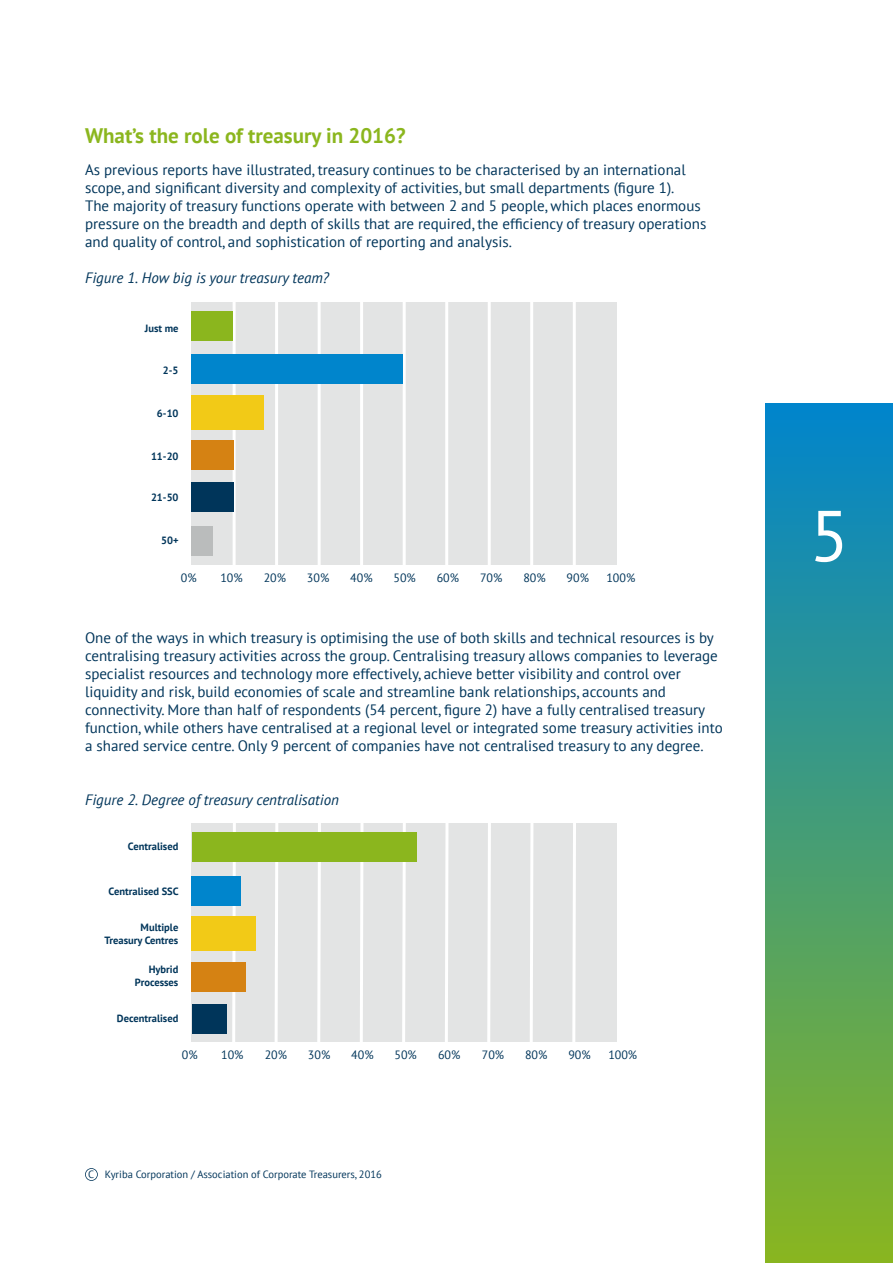
<style>
.page{position:relative;width:893px;height:1263px;background:#fff}
.page>*{position:absolute;margin:0;border:0;box-sizing:border-box;transform-origin:0 0}
.t1{font:72px "PT Sans";color:#fff}
.t2{font:700 21px "PT Sans";color:#8bb61e}
.t3{font:15px/18px "PT Sans";color:#00355a}
.t4{font:italic 15px "PT Sans";color:#00355a}
.t5{font:12px "PT Sans";color:#00355a}
.t6{font:700 10.5px/12.6px "PT Sans";color:#00355a;text-align:right}
.t7{font:10.5px "PT Sans";color:#00355a}
</style>
<div class="page">
<div style="left:192px;top:823px;width:425px;height:219px;background:#e3e4e4"></div>
<svg style="left:572px;top:823px;width:4px;height:219px"></svg>
<svg style="left:530px;top:823px;width:4px;height:219px"></svg>
<svg style="left:487px;top:823px;width:4px;height:219px"></svg>
<svg style="left:445px;top:823px;width:4px;height:219px"></svg>
<svg style="left:402px;top:823px;width:4px;height:219px"></svg>
<svg style="left:360px;top:823px;width:4px;height:219px"></svg>
<svg style="left:317px;top:823px;width:4px;height:219px"></svg>
<svg style="left:275px;top:823px;width:3px;height:219px"></svg>
<svg style="left:231px;top:823px;width:6px;height:219px"></svg>
<div style="left:192px;top:302px;width:425px;height:263px;background:#e3e4e4"></div>
<hr style="left:573px;top:288px;width:3px;height:283px;background:#fff">
<hr style="left:530px;top:297px;width:3px;height:274px;background:#fff">
<hr style="left:488px;top:288px;width:3px;height:282px;background:#fff">
<hr style="left:445px;top:276px;width:3px;height:293px;background:#fff">
<hr style="left:403px;top:285px;width:3px;height:286px;background:#fff">
<hr style="left:360px;top:294px;width:3px;height:275px;background:#fff">
<hr style="left:318px;top:291px;width:3px;height:279px;background:#fff">
<hr style="left:275px;top:295px;width:3px;height:275px;background:#fff">
<hr style="left:233px;top:295px;width:3px;height:276px;background:#fff">
<div style="left:765px;top:404px;width:128px;height:859px;background:linear-gradient(to bottom,#0085cc,#89b61f)"></div>
<div style="left:192px;top:440px;width:42px;height:30px;background:#d58213"></div>
<div style="left:192px;top:482px;width:42px;height:30px;background:#00355a"></div>
<div style="left:192px;top:526px;width:21px;height:29px;background:#babcbc"></div>
<div style="left:192px;top:311px;width:41px;height:30px;background:#8bb61e"></div>
<div style="left:192px;top:354px;width:211px;height:30px;background:#0085cc"></div>
<div style="left:192px;top:395px;width:72px;height:34px;background:#f2ca17"></div>
<div style="left:192px;top:962px;width:54px;height:30px;background:#d58213"></div>
<div style="left:192px;top:1004px;width:34px;height:29px;background:#00355a"></div>
<div style="left:192px;top:917px;width:64px;height:34px;background:#f2ca17"></div>
<div style="left:192px;top:832px;width:224px;height:30px;background:#8bb61e"></div>
<div style="left:192px;top:876px;width:49px;height:30px;background:#0085cc"></div>
<div style="left:85px;top:1168px;width:13px;height:13px;border:2px solid #00355a;border-radius:50%"></div>
<h2 class="t2" style="left:85px;top:124px;width:322px">What’s the role of treasury in 2016?</h2>
<p class="t3" style="left:85px;top:161px;width:623px">As previous reports have illustrated, treasury continues to be characterised by an international scope, and significant diversity and complexity of activities, but small departments (figure 1).<br>The majority of treasury functions operate with between 2 and 5 people, which places enormous pressure on the breadth and depth of skills that are required, the efficiency of treasury operations and quality of control, and sophistication of reporting and analysis.</p>
<p class="t4" style="left:85px;top:269px;width:246px">Figure 1. How big is your treasury team?</p>
<p class="t6" style="left:145px;top:323px;width:35px">Just me</p>
<p class="t6" style="left:163px;top:364px;width:17px">2-5</p>
<p class="t6" style="left:157px;top:407px;width:23px">6-10</p>
<p class="t6" style="left:151px;top:451px;width:29px">11-20</p>
<p class="t6" style="left:151px;top:491px;width:29px">21-50</p>
<p class="t6" style="left:161px;top:534px;width:19px">50+</p>
<p class="t5" style="left:181px;top:571px;width:17px">0%</p>
<p class="t5" style="left:220px;top:571px;width:24px">10%</p>
<p class="t5" style="left:264px;top:571px;width:24px">20%</p>
<p class="t5" style="left:307px;top:571px;width:24px">30%</p>
<p class="t5" style="left:350px;top:571px;width:24px">40%</p>
<p class="t5" style="left:393px;top:571px;width:24px">50%</p>
<p class="t5" style="left:437px;top:571px;width:24px">60%</p>
<p class="t5" style="left:480px;top:571px;width:24px">70%</p>
<p class="t5" style="left:523px;top:571px;width:24px">80%</p>
<p class="t5" style="left:567px;top:571px;width:24px">90%</p>
<p class="t5" style="left:606px;top:571px;width:30px">100%</p>
<p class="t3" style="left:85px;top:629px;width:639px">One of the ways in which treasury is optimising the use of both skills and technical resources is by centralising treasury activities across the group. Centralising treasury allows companies to leverage specialist resources and technology more effectively, achieve better visibility and control over liquidity and risk, build economies of scale and streamline bank relationships, accounts and connectivity. More than half of respondents (54 percent, figure 2) have a fully centralised treasury function, while others have centralised at a regional level or integrated some treasury activities into a shared service centre. Only 9 percent of companies have not centralised treasury to any degree.</p>
<p class="t4" style="left:85px;top:791px;width:256px">Figure 2. Degree of treasury centralisation</p>
<p class="t6" style="left:128px;top:840px;width:52px">Centralised</p>
<p class="t6" style="left:109px;top:885px;width:72px">Centralised SSC</p>
<p class="t6" style="left:105px;top:922px;width:75px">Multiple<br>Treasury Centres</p>
<p class="t6" style="left:135px;top:963px;width:45px">Hybrid<br>Processes</p>
<p class="t6" style="left:117px;top:1012px;width:63px">Decentralised</p>
<p class="t5" style="left:182px;top:1048px;width:17px">0%</p>
<p class="t5" style="left:221px;top:1048px;width:24px">10%</p>
<p class="t5" style="left:265px;top:1048px;width:24px">20%</p>
<p class="t5" style="left:308px;top:1048px;width:24px">30%</p>
<p class="t5" style="left:351px;top:1048px;width:24px">40%</p>
<p class="t5" style="left:394px;top:1048px;width:24px">50%</p>
<p class="t5" style="left:438px;top:1048px;width:24px">60%</p>
<p class="t5" style="left:482px;top:1048px;width:24px">70%</p>
<p class="t5" style="left:525px;top:1048px;width:24px">80%</p>
<p class="t5" style="left:568px;top:1048px;width:24px">90%</p>
<p class="t5" style="left:608px;top:1048px;width:30px">100%</p>
<p class="t7" style="left:88px;top:1169px;width:295px">C Kyriba Corporation / Association of Corporate Treasurers, 2016</p>
<h1 class="t1" style="left:810px;top:496px;width:41px">5</h1>
</div>
